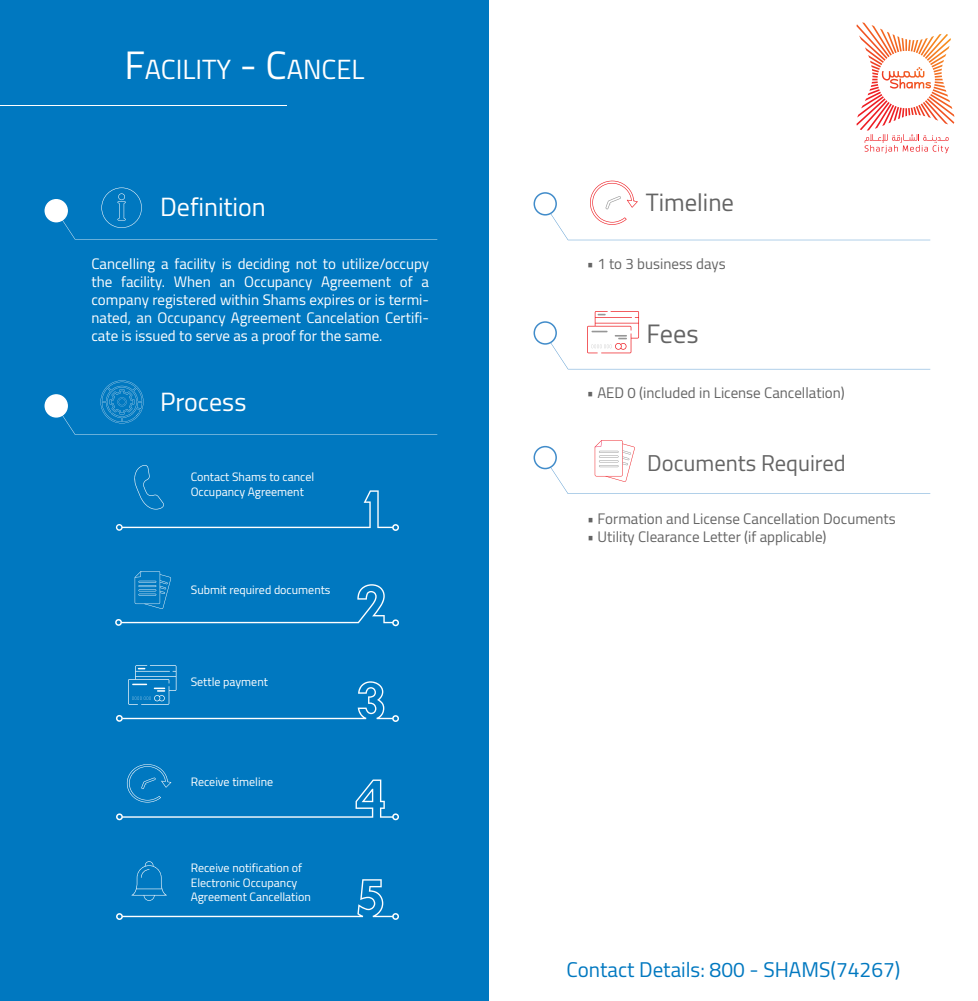
<style>
.page{position:relative;width:978px;height:1001px;background:#fff}
.page>*{position:absolute;margin:0;border:0;box-sizing:border-box;transform-origin:0 0}
.t1{font:27.3px "Cairo";color:#fff}
.t2{font:26.25px "Cairo";color:#646464}
.t3{font:25.95px "Cairo";color:#fff}
.t4{font:24.6px "Cairo";color:#646464}
.t5{font:22.5px "Cairo";color:#646464}
.t6{font:21px "Cairo";color:#0078c0}
.t7{font:15px/18px "Cairo";color:#fff;text-align:justify}
.t8{font:15px "Cairo";color:#646464}
.t9{font:12px/14.4px "Cairo";color:#fff}
.s1{font-size:39px}
</style>
<div class="page">
<div style="left:0;top:0;width:489px;height:1000px;background:#0078c0"></div>
<hr style="left:0;top:105px;width:286px;height:1px;background:#fff">
<svg style="left:45px;top:380px;width:99px;height:54px"></svg>
<svg style="left:533px;top:440px;width:102px;height:53px"></svg>
<svg style="left:45px;top:187px;width:97px;height:52px"></svg>
<svg style="left:533px;top:311px;width:397px;height:58px"></svg>
<svg style="left:116px;top:465px;width:283px;height:66px"></svg>
<svg style="left:116px;top:665px;width:283px;height:57px"></svg>
<svg style="left:115px;top:571px;width:284px;height:55px"></svg>
<svg style="left:116px;top:764px;width:283px;height:56px"></svg>
<svg style="left:116px;top:861px;width:283px;height:59px"></svg>
<svg style="left:533px;top:180px;width:397px;height:60px"></svg>
<svg style="left:856px;top:22px;width:98px;height:131px"></svg>
<h1 class="t1" style="left:124px;top:47px;width:242px"><span class="s1">F</span>ACILITY <span class="s1">- C</span>ANCEL</h1>
<h3 class="t3" style="left:160px;top:185px;width:107px">Definition</h3>
<p class="t7" style="left:91px;top:254px;width:339px">Cancelling a facility is deciding not to utilize/occupy the facility. When an Occupancy Agreement of a company registered within Shams expires or is termi&shy;nated, an Occupancy Agreement Cancelation Certifi&shy;cate is issued to serve as a proof for the same.</p>
<h3 class="t3" style="left:160px;top:380px;width:88px">Process</h3>
<p class="t9" style="left:191px;top:469px;width:125px">Contact Shams to cancel<br>Occupancy Agreement</p>
<p class="t9" style="left:191px;top:582px;width:141px">Submit required documents</p>
<p class="t9" style="left:191px;top:674px;width:79px">Settle payment</p>
<p class="t9" style="left:191px;top:774px;width:84px">Receive timeline</p>
<p class="t9" style="left:191px;top:860px;width:122px">Receive notification of<br>Electronic Occupancy<br>Agreement Cancellation</p>
<h3 class="t4" style="left:645px;top:182px;width:90px">Timeline</h3>
<p class="t8" style="left:587px;top:251px;width:140px">• 1 to 3 business days</p>
<h2 class="t2" style="left:646px;top:312px;width:53px">Fees</h2>
<p class="t8" style="left:587px;top:380px;width:259px">• AED 0 (included in License Cancellation)</p>
<h3 class="t5" style="left:647px;top:444px;width:200px">Documents Required</h3>
<p class="t8" style="left:587px;top:505px;width:310px">• Formation and License Cancellation Documents</p>
<p class="t8" style="left:587px;top:523px;width:241px">• Utility Clearance Letter (if applicable)</p>
<h3 class="t6" style="left:566px;top:951px;width:335px">Contact Details: 800 - SHAMS(74267)</h3>
</div>
